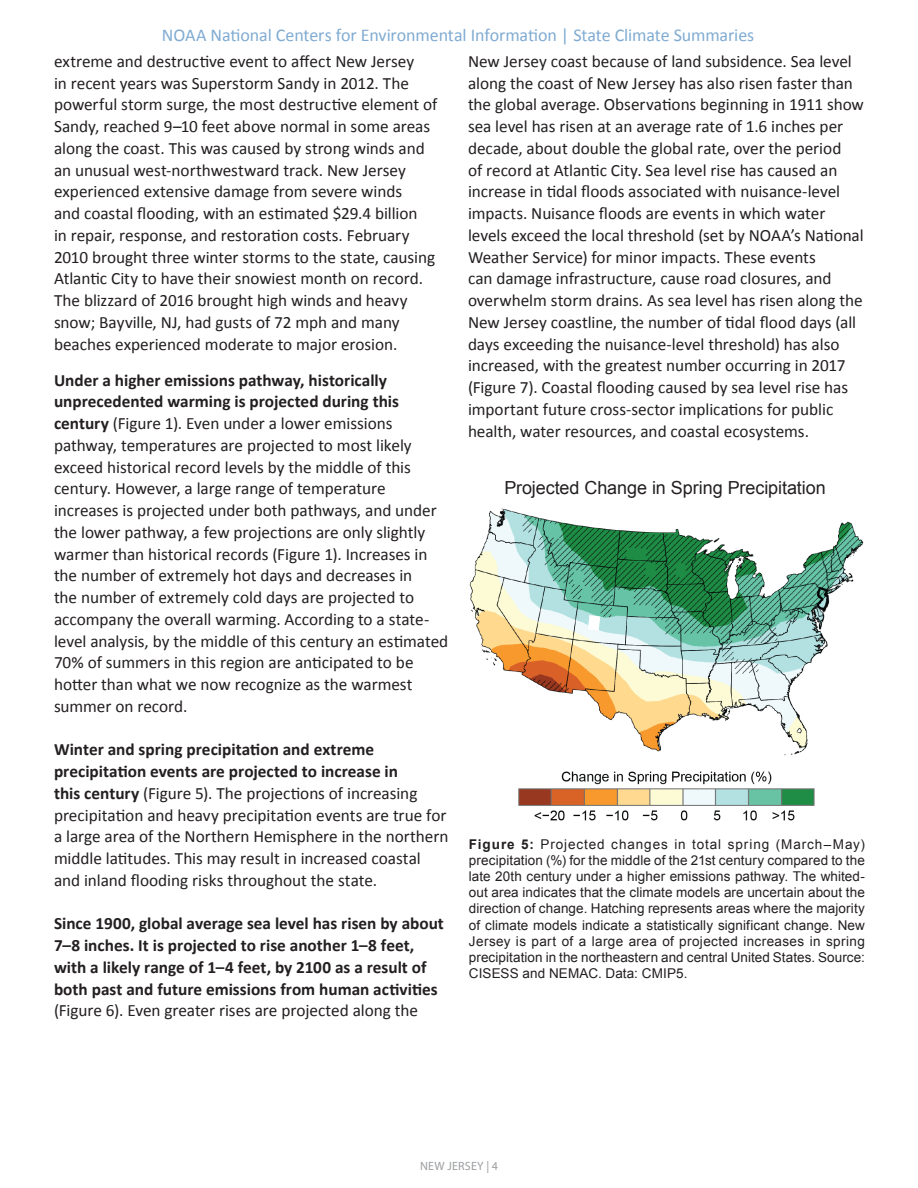
<style>
.page{position:relative;width:918px;height:1188px;background:#fff}
.page>*{position:absolute;margin:0;border:0;box-sizing:border-box;transform-origin:0 0}
.t1{font:18px "Calibri";letter-spacing:-.01em;color:#80abd2}
.Title-Figure_BLACK{font:18px "Arial";letter-spacing:-.005em;color:#231f20}
.Body_Text{font:17.25px/21.8px "Calibri";letter-spacing:-.005em;color:#231f20}
.Body_Text-2{font:700 17.25px/21.8px "Calibri";color:#231f20}
.Figure_Caption{font:13.5px/16.2px "Arial";letter-spacing:.005em;color:#231f20;text-align:justify}
.t2{font:12px "Myriad Pro";letter-spacing:.02em;color:#9b9da0}
.s1{font-weight:700}
.s2{font-weight:400}
</style>
<div class="page">
<img style="left:469px;top:509px;width:395px;height:312px">
<p class="t1" style="left:162px;top:23px;width:594px">NOAA National Centers for Environmental Information | State Climate Summaries</p>
<p class="Body_Text" style="left:54px;top:50px;width:385px">extreme and destructive event to affect New Jersey<br>in recent years was Superstorm Sandy in 2012. The powerful storm surge, the most destructive element of Sandy, reached 9–10 feet above normal in some areas along the coast. This was caused by strong winds and an unusual west-northwestward track. New Jersey experienced extensive damage from severe winds<br>and coastal flooding, with an estimated $29.4 billion<br>in repair, response, and restoration costs. February 2010 brought three winter storms to the state, causing Atlantic City to have their snowiest month on record.<br>The blizzard of 2016 brought high winds and heavy snow; Bayville, NJ, had gusts of 72 mph and many beaches experienced moderate to major erosion.</p>
<p class="Body_Text" style="left:54px;top:369px;width:396px"><span class="s1">Under a higher emissions pathway, historically unprecedented warming is projected during this century</span> (Figure 1). Even under a lower emissions pathway, temperatures are projected to most likely exceed historical record levels by the middle of this century. However, a large range of temperature increases is projected under both pathways, and under the lower pathway, a few projections are only slightly warmer than historical records (Figure 1). Increases in the number of extremely hot days and decreases in<br>the number of extremely cold days are projected to accompany the overall warming. According to a state&shy;level analysis, by the middle of this century an estimated 70% of summers in this region are anticipated to be hotter than what we now recognize as the warmest summer on record.</p>
<p class="Body_Text" style="left:54px;top:739px;width:396px"><span class="s1">Winter and spring precipitation and extreme precipitation events are projected to increase in<br>this century</span> (Figure 5). The projections of increasing precipitation and heavy precipitation events are true for a large area of the Northern Hemisphere in the northern middle latitudes. This may result in increased coastal and inland flooding risks throughout the state.</p>
<p class="Body_Text-2" style="left:54px;top:913px;width:391px">Since 1900, global average sea level has risen by about 7–8 inches. It is projected to rise another 1–8 feet, with a likely range of 1–4 feet, by 2100 as a result of both past and future emissions from human activities <span class="s2">(Figure 6). Even greater rises are projected along the</span></p>
<p class="Body_Text" style="left:468px;top:50px;width:397px">New Jersey coast because of land subsidence. Sea level along the coast of New Jersey has also risen faster than the global average. Observations beginning in 1911 show sea level has risen at an average rate of 1.6 inches per decade, about double the global rate, over the period<br>of record at Atlantic City. Sea level rise has caused an increase in tidal floods associated with nuisance-level impacts. Nuisance floods are events in which water levels exceed the local threshold (set by NOAA’s National Weather Service) for minor impacts. These events<br>can damage infrastructure, cause road closures, and overwhelm storm drains. As sea level has risen along the New Jersey coastline, the number of tidal flood days (all days exceeding the nuisance-level threshold) has also increased, with the greatest number occurring in 2017 (Figure 7). Coastal flooding caused by sea level rise has important future cross-sector implications for public health, water resources, and coastal ecosystems.</p>
<p class="Title-Figure_BLACK" style="left:504px;top:475px;width:323px">Projected Change in Spring Precipitation</p>
<p class="Figure_Caption" style="left:469px;top:836px;width:398px"><span class="s1">Figure 5:</span> Projected changes in total spring (March–May) precipitation (%) for the middle of the 21st century compared to the late 20th century under a higher emissions pathway. The whited&shy;out area indicates that the climate models are uncertain about the direction of change. Hatching represents areas where the majority of climate models indicate a statistically significant change. New Jersey is part of a large area of projected increases in spring precipitation in the northeastern and central United States. Source:<br>CISESS and NEMAC. Data: CMIP5.</p>
<p class="t2" style="left:420px;top:1159px;width:79px">NEW JERSEY | 4</p>
</div>
